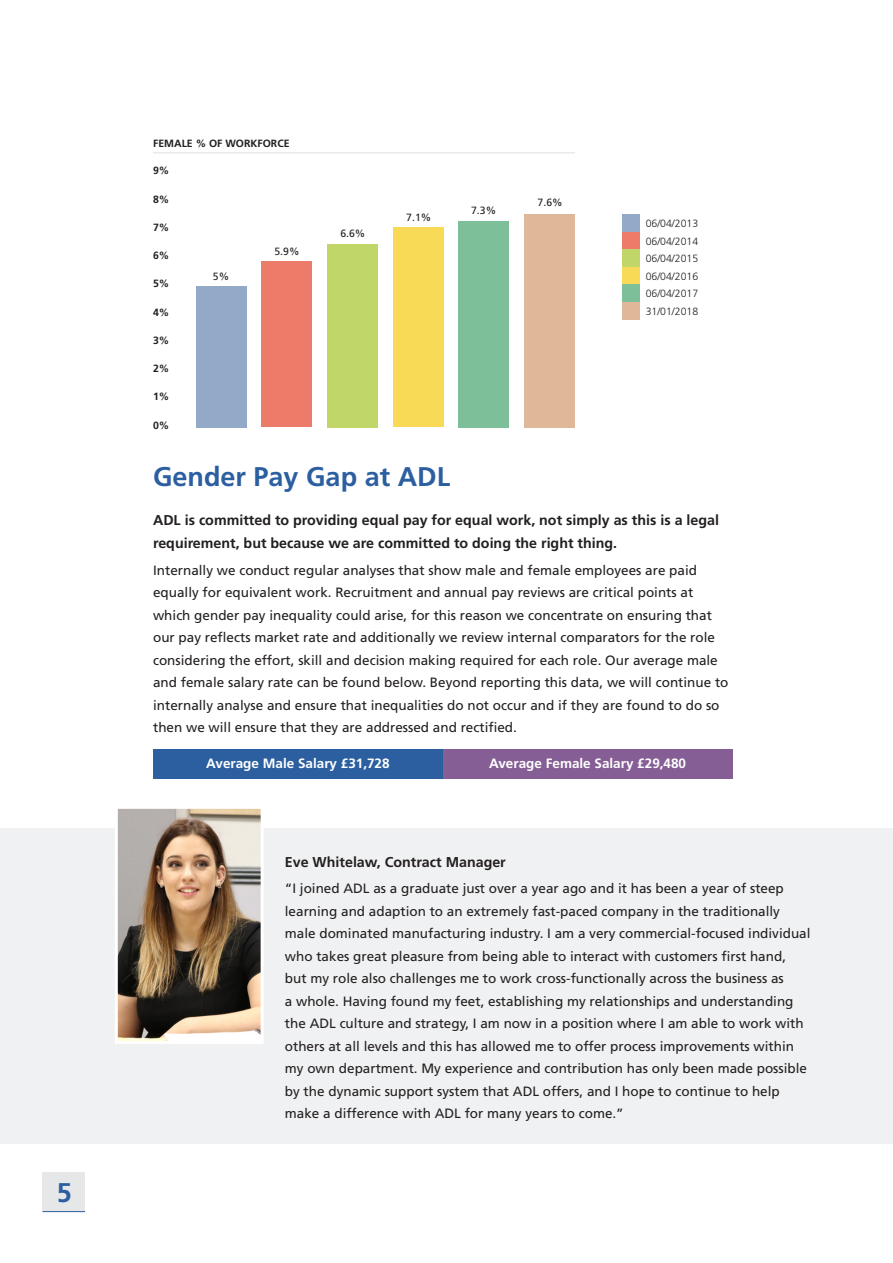
<style>
.page{position:relative;width:893px;height:1263px;background:#fff}
.page>*{position:absolute;margin:0;border:0;box-sizing:border-box;transform-origin:0 0}
.t1{font:700 27px "Frutiger";color:#2c5fa0}
.t2{font:700 14.25px/22.5px "Frutiger";color:#231f20}
.t3{font:13.5px/22.5px "Frutiger";color:#231f20}
.t4{font:700 13.5px "Frutiger";color:#fff}
.t5{font:300 10.5px "Frutiger";color:#231f20}
.t6{font:700 10.5px "Frutiger";color:#231f20}
.t7{font:10.5px "Frutiger";color:#231f20}
</style>
<div class="page">
<div style="left:0;top:828px;width:893px;height:316px;background:#f0f1f2"></div>
<div style="left:43px;top:1172px;width:42px;height:40px;background:#e6e7e9"></div>
<hr style="left:43px;top:1211px;width:42px;height:1px;background:#2c5fa0">
<div style="left:153px;top:749px;width:290px;height:30px;background:#2c5fa0"></div>
<div style="left:443px;top:749px;width:289px;height:30px;background:#855e95"></div>
<hr style="left:153px;top:152px;width:422px;height:2px;background:#e9eaeb">
<div style="left:196px;top:286px;width:51px;height:141px;background:#92a9c8"></div>
<div style="left:261px;top:261px;width:51px;height:166px;background:#ec7b69"></div>
<div style="left:327px;top:244px;width:51px;height:183px;background:#c0d668"></div>
<div style="left:393px;top:227px;width:51px;height:200px;background:#f9da56"></div>
<div style="left:458px;top:221px;width:51px;height:206px;background:#7cbf99"></div>
<div style="left:524px;top:214px;width:51px;height:213px;background:#deb899"></div>
<div style="left:622px;top:231px;width:18px;height:18px;background:#ec7b69"></div>
<div style="left:622px;top:214px;width:18px;height:17px;background:#92a9c8"></div>
<div style="left:622px;top:267px;width:18px;height:18px;background:#f9da56"></div>
<div style="left:622px;top:249px;width:18px;height:18px;background:#c0d668"></div>
<div style="left:622px;top:302px;width:18px;height:18px;background:#deb899"></div>
<div style="left:622px;top:284px;width:18px;height:18px;background:#7cbf99"></div>
<img style="left:119px;top:810px;width:141px;height:230px">
<div style="left:115px;top:806px;width:149px;height:238px;border:3px solid #fff"></div>
<p class="t1" style="left:57px;top:1177px;width:17px">5</p>
<p class="t6" style="left:153px;top:137px;width:138px">FEMALE % OF WORKFORCE</p>
<p class="t6" style="left:153px;top:164px;width:18px">9%</p>
<p class="t6" style="left:153px;top:193px;width:18px">8%</p>
<p class="t6" style="left:153px;top:221px;width:18px">7%</p>
<p class="t6" style="left:153px;top:249px;width:18px">6%</p>
<p class="t6" style="left:153px;top:277px;width:18px">5%</p>
<p class="t6" style="left:153px;top:306px;width:18px">4%</p>
<p class="t6" style="left:153px;top:334px;width:18px">3%</p>
<p class="t6" style="left:153px;top:362px;width:18px">2%</p>
<p class="t6" style="left:153px;top:390px;width:18px">1%</p>
<p class="t6" style="left:153px;top:419px;width:18px">0%</p>
<p class="t7" style="left:274px;top:245px;width:27px">5.9%</p>
<p class="t7" style="left:213px;top:270px;width:18px">5%</p>
<p class="t7" style="left:340px;top:227px;width:27px">6.6%</p>
<p class="t7" style="left:406px;top:211px;width:27px">7.1%</p>
<p class="t7" style="left:471px;top:204px;width:27px">7.3%</p>
<p class="t7" style="left:538px;top:196px;width:27px">7.6%</p>
<p class="t5" style="left:646px;top:218px;width:54px">06/04/2013</p>
<p class="t5" style="left:646px;top:235px;width:54px">06/04/2014</p>
<p class="t5" style="left:646px;top:253px;width:54px">06/04/2015</p>
<p class="t5" style="left:646px;top:270px;width:54px">06/04/2016</p>
<p class="t5" style="left:646px;top:288px;width:54px">06/04/2017</p>
<p class="t5" style="left:646px;top:305px;width:54px">31/01/2018</p>
<p class="t1" style="left:153px;top:461px;width:299px">Gender Pay Gap at ADL</p>
<p class="t2" style="left:153px;top:509px;width:567px">ADL is committed to providing equal pay for equal work, not simply as this is a legal requirement, but because we are committed to doing the right thing.</p>
<p class="t3" style="left:153px;top:559px;width:577px">Internally we conduct regular analyses that show male and female employees are paid equally for equivalent work. Recruitment and annual pay reviews are critical points at which gender pay inequality could arise, for this reason we concentrate on ensuring that our pay reflects market rate and additionally we review internal comparators for the role considering the effort, skill and decision making required for each role. Our average male and female salary rate can be found below. Beyond reporting this data, we will continue to internally analyse and ensure that inequalities do not occur and if they are found to do so then we will ensure that they are addressed and rectified.</p>
<p class="t4" style="left:206px;top:755px;width:185px">Average Male Salary £31,728</p>
<p class="t4" style="left:489px;top:755px;width:198px">Average Female Salary £29,480</p>
<p class="t2" style="left:285px;top:850px;width:222px">Eve Whitelaw, Contract Manager</p>
<p class="t3" style="left:285px;top:877px;width:527px">“I joined ADL as a graduate just over a year ago and it has been a year of steep learning and adaption to an extremely fast-paced company in the traditionally male dominated manufacturing industry. I am a very commercial-focused individual who takes great pleasure from being able to interact with customers first hand, but my role also challenges me to work cross-functionally across the business as<br>a whole. Having found my feet, establishing my relationships and understanding the ADL culture and strategy, I am now in a position where I am able to work with others at all levels and this has allowed me to offer process improvements within my own department. My experience and contribution has only been made possible by the dynamic support system that ADL offers, and I hope to continue to help make a difference with ADL for many years to come.”</p>
</div>
